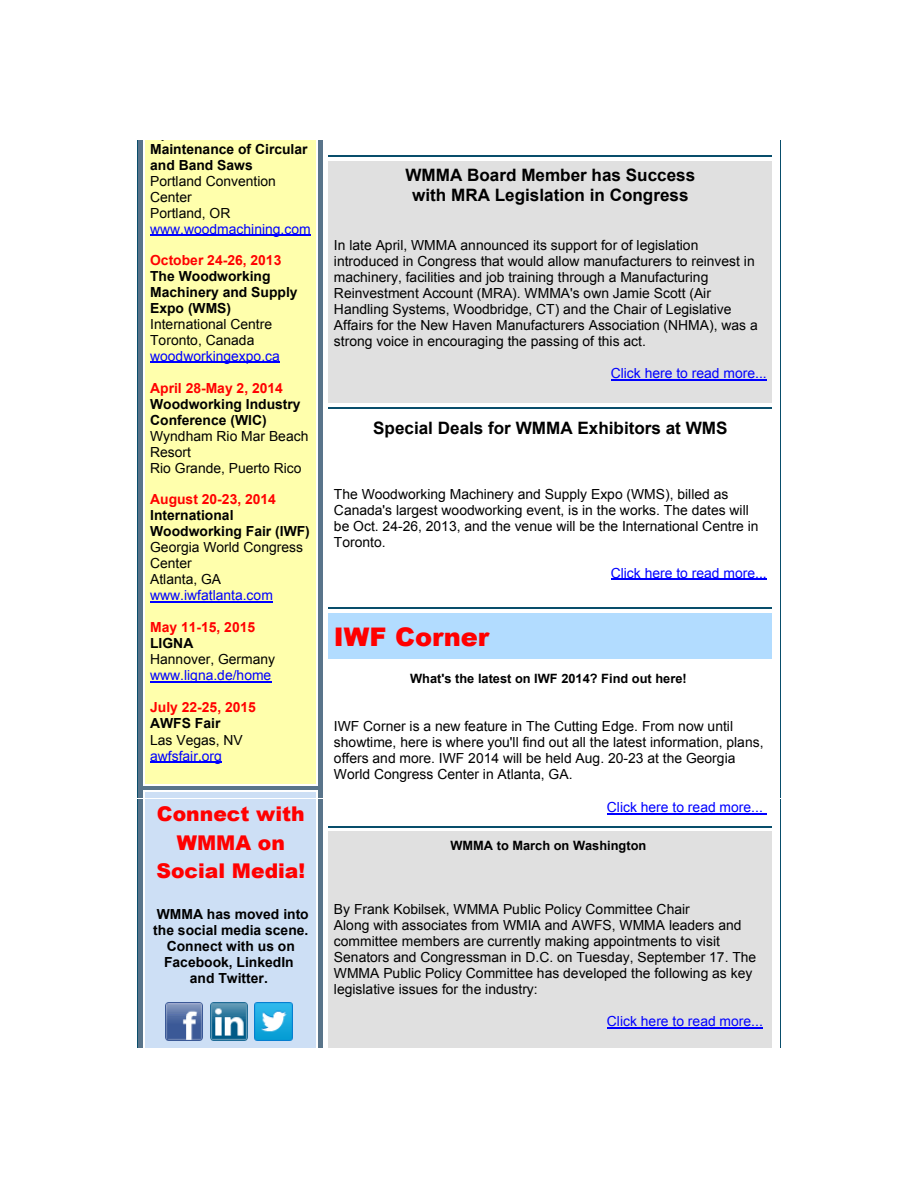
<style>
.page{position:relative;width:918px;height:1188px;background:#fff}
.page>*{position:absolute;margin:0;border:0;box-sizing:border-box;transform-origin:0 0}
.t1{font:900 25.65px "Arial";color:#f00}
.t2{font:900 20.25px/28.8px "Arial";color:#f00;text-align:center}
.t3{font:700 17.1px/19.2px "Arial";color:#000;text-align:center}
.t4{font:13.95px/16px "Arial";color:#000}
.t5{font:700 13.95px/16px "Arial";color:#000}
.t6{font:13.95px/16px "Arial";color:#00f}
.t7{font:700 13.95px/16px "Arial";color:#f00}
.t8{font:700 12.75px "Arial";color:#000}
.s1{font-weight:700}
.s2{color:#00f}
.s3{color:#f00}
.s4{font-weight:400}
.s5{font-weight:400;color:#00f}
.s6{font-weight:700;color:#f00}
.s7{font-weight:700;color:#000}
.s8{color:#000}
.s9{font-weight:400;color:#000}
</style>
<div class="page">
<div style="left:138px;top:140px;width:185px;height:658px;background:#59748a"></div>
<div style="left:144px;top:140px;width:174px;height:645px;background:#ffffac"></div>
<hr style="left:144px;top:784px;width:174px;height:1px;background:#fff">
<hr style="left:144px;top:140px;width:1px;height:645px;background:#fff">
<hr style="left:317px;top:140px;width:1px;height:645px;background:#fff">
<div style="left:144px;top:790px;width:174px;height:8px;background:#cddff5"></div>
<hr style="left:144px;top:790px;width:174px;height:2px;background:#fff">
<hr style="left:329px;top:156px;width:443px;height:1px;background:#084d6b">
<div style="left:329px;top:161px;width:443px;height:242px;background:#e0e0e0"></div>
<hr style="left:329px;top:408px;width:443px;height:1px;background:#084d6b">
<hr style="left:329px;top:608px;width:443px;height:1px;background:#084d6b">
<div style="left:329px;top:613px;width:443px;height:46px;background:#b2dcff"></div>
<hr style="left:150px;top:235px;width:161px;height:1px;background:#00f">
<hr style="left:150px;top:362px;width:130px;height:1px;background:#00f">
<hr style="left:150px;top:601px;width:123px;height:1px;background:#00f">
<hr style="left:150px;top:681px;width:121px;height:2px;background:#00f">
<hr style="left:150px;top:762px;width:72px;height:1px;background:#00f">
<hr style="left:611px;top:379px;width:156px;height:1px;background:#00f">
<hr style="left:611px;top:579px;width:156px;height:1px;background:#00f">
<div style="left:138px;top:799px;width:185px;height:249px;background:#59748a"></div>
<div style="left:144px;top:799px;width:174px;height:249px;background:#cddff5"></div>
<hr style="left:144px;top:799px;width:1px;height:249px;background:#fff">
<hr style="left:317px;top:799px;width:1px;height:249px;background:#fff">
<hr style="left:329px;top:826px;width:443px;height:1px;background:#084d6b">
<div style="left:329px;top:831px;width:443px;height:217px;background:#e0e0e0"></div>
<img style="left:165px;top:1002px;width:38px;height:39px">
<img style="left:210px;top:1002px;width:37px;height:39px">
<img style="left:255px;top:1002px;width:37px;height:39px">
<hr style="left:607px;top:813px;width:160px;height:1px;background:#00f">
<hr style="left:607px;top:1027px;width:156px;height:1px;background:#00f">
<p class="t4" style="left:150px;top:141px;width:162px"><span class="s1">Maintenance of Circular and Band Saws<br></span>Portland Convention<br>Center<br>Portland, OR <span class="s2">www.woodmachining.com</span></p>
<p class="t5" style="left:150px;top:252px;width:149px"><span class="s3">October 24-26, 2013<br></span>The Woodworking<br>Machinery and Supply<br>Expo (WMS)<br><span class="s4">International Centre<br>Toronto, Canada </span><span class="s5">woodworkingexpo.ca</span></p>
<p class="t4" style="left:150px;top:380px;width:160px"><span class="s6">April 28-May 2, 2014<br></span><span class="s1">Woodworking Industry<br>Conference (WIC)<br></span>Wyndham Rio Mar Beach<br>Resort<br>Rio Grande, Puerto Rico</p>
<p class="t4" style="left:150px;top:491px;width:161px"><span class="s6">August 20-23, 2014<br></span><span class="s1">International<br>Woodworking Fair (IWF)<br></span>Georgia World Congress<br>Center<br>Atlanta, GA <span class="s2">www.iwfatlanta.com</span></p>
<p class="t6" style="left:150px;top:620px;width:127px"><span class="s6">May 11-15, 2015<br></span><span class="s7">LIGNA<br></span><span class="s8">Hannover, Germany </span>www.ligna.de/home</p>
<p class="t7" style="left:150px;top:700px;width:107px">July 22-25, 2015<br><span class="s8">AWFS Fair<br></span><span class="s9">Las Vegas, NV </span><span class="s5">awfsfair.org</span></p>
<p class="t2" style="left:156px;top:799px;width:150px">Connect with<br>WMMA on<br>Social Media!</p>
<p class="t5" style="left:153px;top:907px;width:157px;text-align:center">WMMA has moved into the social media scene.<br>Connect with us on<br>Facebook, LinkedIn and Twitter.</p>
<p class="t3" style="left:405px;top:166px;width:291px">WMMA Board Member has Success with MRA Legislation in Congress</p>
<p class="t4" style="left:334px;top:237px;width:425px">In late April, WMMA announced its support for of legislation introduced in Congress that would allow manufacturers to reinvest in machinery, facilities and job training through a Manufacturing Reinvestment Account (MRA). WMMA's own Jamie Scott (Air Handling Systems, Woodbridge, CT) and the Chair of Legislative Affairs for the New Haven Manufacturers Association (NHMA), was a strong voice in encouraging the passing of this act.</p>
<p class="t6" style="left:611px;top:365px;width:157px">Click here to read more...</p>
<p class="t3" style="left:373px;top:418px;width:356px">Special Deals for WMMA Exhibitors at WMS</p>
<p class="t4" style="left:334px;top:486px;width:426px">The Woodworking Machinery and Supply Expo (WMS), billed as Canada's largest woodworking event, is in the works. The dates will be Oct. 24-26, 2013, and the venue will be the International Centre in Toronto.</p>
<p class="t6" style="left:611px;top:565px;width:157px">Click here to read more...</p>
<p class="t1" style="left:334px;top:618px;width:157px">IWF Corner</p>
<p class="t8" style="left:410px;top:670px;width:278px">What's the latest on IWF 2014? Find out here!</p>
<p class="t4" style="left:334px;top:718px;width:431px">IWF Corner is a new feature in The Cutting Edge. From now until showtime, here is where you'll find out all the latest information, plans, offers and more. IWF 2014 will be held Aug. 20-23 at the Georgia World Congress Center in Atlanta, GA.</p>
<p class="t6" style="left:607px;top:800px;width:157px">Click here to read more...</p>
<p class="t8" style="left:450px;top:837px;width:197px">WMMA to March on Washington</p>
<p class="t4" style="left:334px;top:901px;width:424px">By Frank Kobilsek, WMMA Public Policy Committee Chair<br>Along with associates from WMIA and AWFS, WMMA leaders and committee members are currently making appointments to visit Senators and Congressman in D.C. on Tuesday, September 17. The WMMA Public Policy Committee has developed the following as key legislative issues for the industry:</p>
<p class="t6" style="left:607px;top:1013px;width:157px">Click here to read more...</p>
</div>
